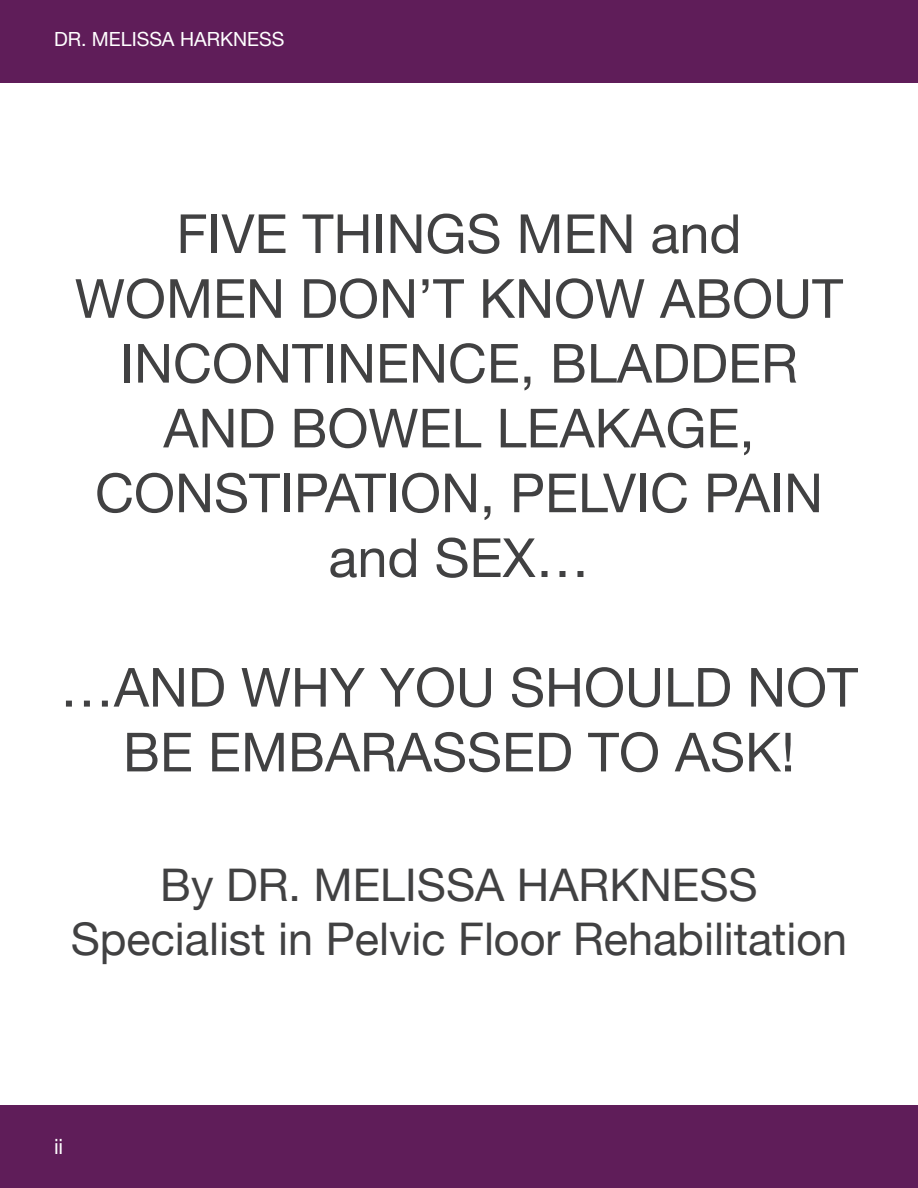
<style>
.page{position:relative;width:918px;height:1188px;background:#fff}
.page>*{position:absolute;margin:0;border:0;box-sizing:border-box;transform-origin:0 0}
.t1{font:54px/64.8px "Helvetica Neue";color:#414142;text-align:center}
.t2{font:45px "Helvetica Neue";color:#414142}
.t3{font:21px "Helvetica Neue";color:#fff}
.t4{font:19.5px "Helvetica Neue";color:#fff}
</style>
<div class="page">
<div style="left:0;top:0;width:918px;height:83px;background:#5f1d59"></div>
<div style="left:0;top:1105px;width:918px;height:83px;background:#5f1d59"></div>
<p class="t4" style="left:54px;top:25px;width:232px">DR. MELISSA HARKNESS</p>
<p class="t1" style="left:75px;top:205px;width:770px">FIVE THINGS MEN and<br>WOMEN DON’T KNOW ABOUT<br>INCONTINENCE, BLADDER<br>AND BOWEL LEAKAGE,<br>CONSTIPATION, PELVIC PAIN and SEX…</p>
<p class="t1" style="left:60px;top:658px;width:800px">…AND WHY YOU SHOULD NOT<br>BE EMBARASSED TO ASK!</p>
<p class="t2" style="left:160px;top:853px;width:599px">By DR. MELISSA HARKNESS</p>
<p class="t2" style="left:71px;top:907px;width:778px">Specialist in Pelvic Floor Rehabilitation</p>
<p class="t3" style="left:54px;top:1131px;width:11px">ii</p>
</div>
